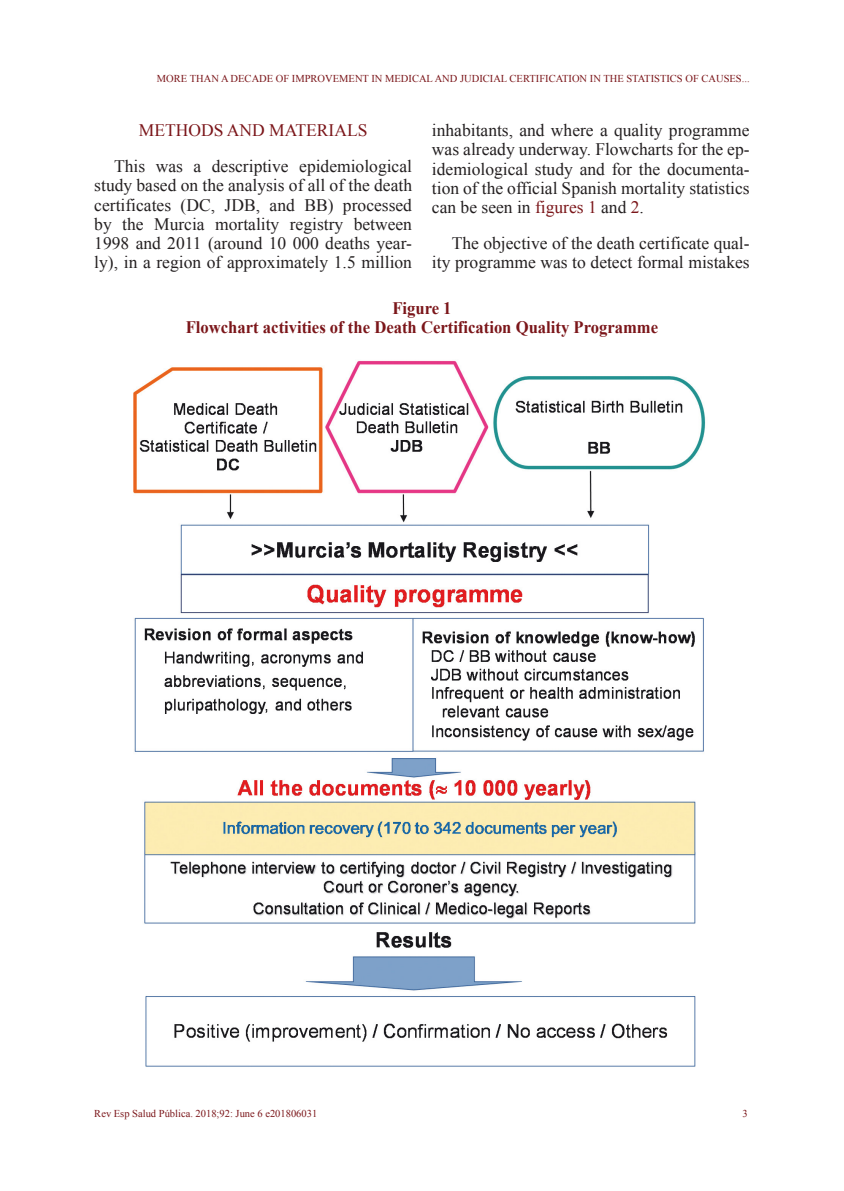
<style>
.page{position:relative;width:844px;height:1191px;background:#fff}
.page>*{position:absolute;margin:0;border:0;box-sizing:border-box;transform-origin:0 0}
.t1{font:17.5px/19.2px "Times New Roman";color:#231f20;text-align:justify}
.t2{font:700 17.5px/19.2px "Times New Roman";color:#7b161a;text-align:center;scale:.95 1}
.t3{font:17.5px "Times New Roman";color:#7b161a}
.t4{font:10.5px "Times New Roman";color:#7b161a}
.s1{color:#7b161a}
</style>
<div class="page">
<img style="left:133px;top:360px;width:573px;height:707px">
<p class="t4" style="left:157px;top:71px;width:594px">MORE THAN A DECADE OF IMPROVEMENT IN MEDICAL AND JUDICIAL CERTIFICATION IN THE STATISTICS OF CAUSES...</p>
<p class="t1" style="left:432px;top:120px;width:319px">inhabitants, and where a quality programme was already underway. Flowcharts for the ep&shy;idemiological study and for the documenta&shy;tion of the official Spanish mortality statistics can be seen in <span class="s1">figures 1</span> and <span class="s1">2</span>.</p>
<p class="t1" style="left:432px;top:233px;width:319px;text-align:right">The objective of the death certificate qual&shy;ity programme was to detect formal mistakes</p>
<p class="t2" style="left:186px;top:298px;width:498px">Figure 1<br>Flowchart activities of the Death Certification Quality Programme</p>
<p class="t3" style="left:139px;top:119px;width:230px">METHODS AND MATERIALS</p>
<p class="t1" style="left:94px;top:156px;width:319px;text-indent:20px">This was a descriptive epidemiological study based on the analysis of all of the death certificates (DC, JDB, and BB) processed by the Murcia mortality registry between 1998 and 2011 (around 10 000 deaths year&shy;ly), in a region of approximately 1.5 million</p>
<p class="t4" style="left:94px;top:1106px;width:224px">Rev Esp Salud Pública. 2018;92: June 6 e201806031</p>
<p class="t4" style="left:742px;top:1106px;width:7px">3</p>
</div>
